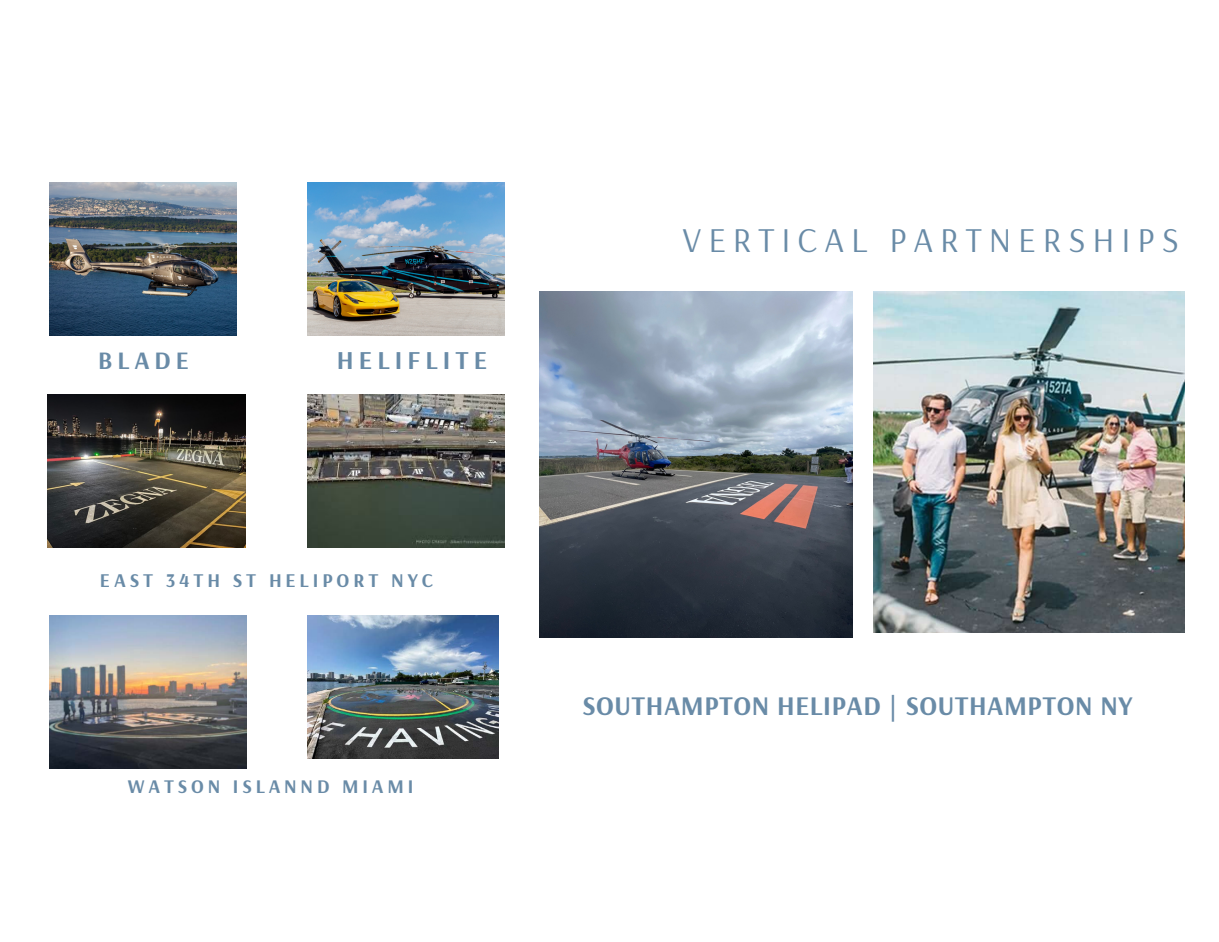
<style>
.page{position:relative;width:1219px;height:942px;background:#fff}
.page>*{position:absolute;margin:0;border:0;box-sizing:border-box;transform-origin:0 0}
.t1{font:34.68px "Arsenal";letter-spacing:.2em;color:#698ba7}
.t2{font:700 26.8px "Arsenal";letter-spacing:.02em;color:#698ba7}
.t3{font:700 25.72px "Arsenal";letter-spacing:.2em;color:#698ba7}
.t4{font:700 25px "Arsenal";letter-spacing:.2em;color:#698ba7}
.t5{font:700 19.4px "Arsenal";letter-spacing:.2em;color:#698ba7}
.t6{font:700 19.24px "Arsenal";letter-spacing:.2em;color:#698ba7}
</style>
<div class="page">
<img style="left:873px;top:291px;width:310px;height:341px">
<img style="left:49px;top:615px;width:198px;height:153px">
<img style="left:307px;top:615px;width:191px;height:143px">
<img style="left:48px;top:394px;width:197px;height:153px">
<img style="left:307px;top:394px;width:198px;height:153px">
<img style="left:307px;top:183px;width:198px;height:153px">
<img style="left:539px;top:291px;width:313px;height:346px">
<img style="left:49px;top:183px;width:188px;height:153px">
<p class="t4" style="left:98px;top:344px;width:92px">BLADE</p>
<p class="t3" style="left:337px;top:344px;width:152px">HELIFLITE</p>
<p class="t5" style="left:100px;top:567px;width:334px">EAST 34TH ST HELIPORT NYC</p>
<h1 class="t6" style="left:128px;top:774px;width:287px">WATSON ISLANND MIAMI</h1>
<p class="t1" style="left:682px;top:217px;width:498px">VERTICAL PARTNERSHIPS</p>
<p class="t2" style="left:582px;top:688px;width:551px">SOUTHAMPTON HELIPAD | SOUTHAMPTON NY</p>
</div>
